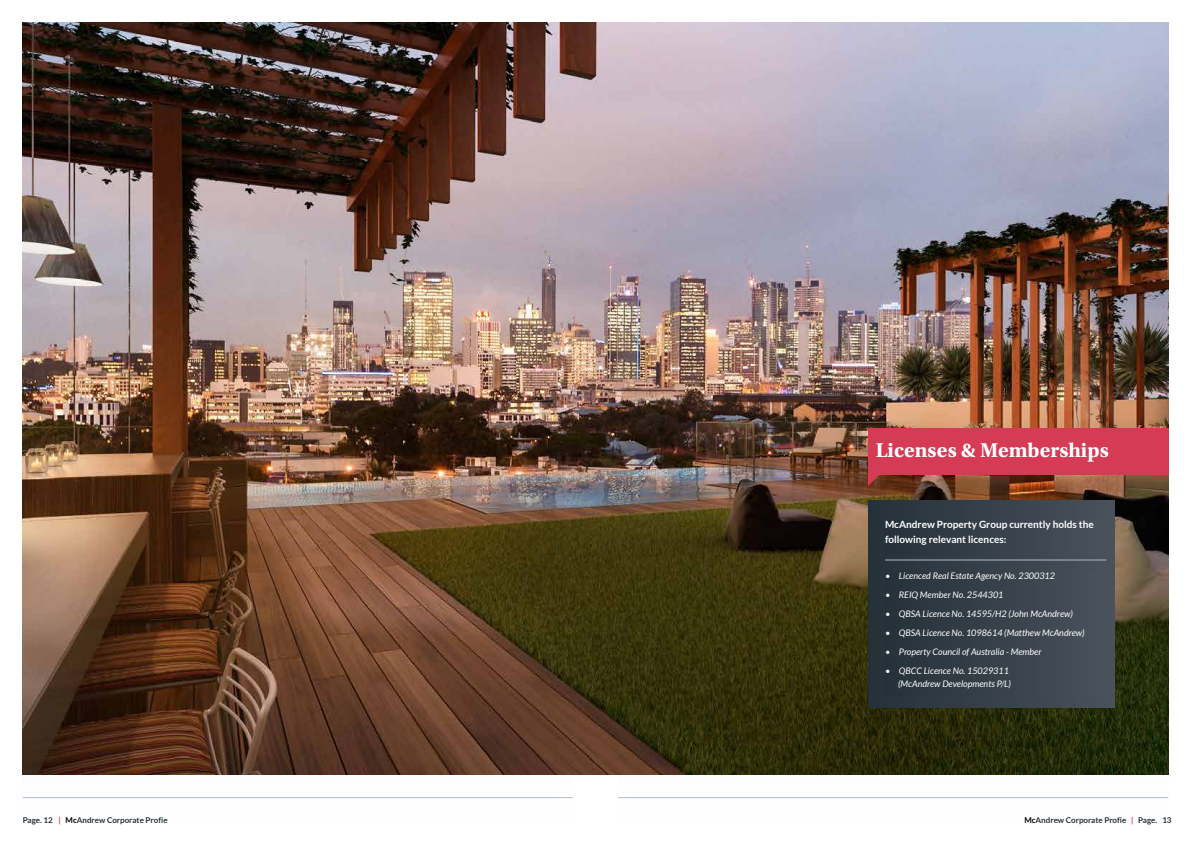
<style>
.page{position:relative;width:1191px;height:842px;background:#fff}
.page>*{position:absolute;margin:0;border:0;box-sizing:border-box;transform-origin:0 0}
.t1{font:700 21px "Utopia Std";color:#fff}
.t2{font:700 10px/15px "Lato";color:#fff}
.t3{font:italic 9px/13px "Lato";color:#fff;text-align:right}
.t4{font:700 8px "Lato";color:#253139}
.s1{color:#d63b55}
.s2{color:#000}
</style>
<div class="page">
<hr style="left:618px;top:797px;width:550px;height:1px;background:#afbacd">
<hr style="left:23px;top:797px;width:550px;height:1px;background:#afbacd">
<img style="left:23px;top:23px;width:1145px;height:752px">
<div style="left:868px;top:428px;width:300px;height:46px;background:#d63b55"></div>
<svg style="left:868px;top:474px;width:11px;height:12px"></svg>
<div style="left:868px;top:501px;width:246px;height:207px;background:linear-gradient(to right,#27333b,#4b535d)"></div>
<div style="left:885px;top:520px;width:217px;height:34px;background:linear-gradient(to right,#253139,#49515a)"></div>
<div style="left:885px;top:572px;width:221px;height:125px;background:linear-gradient(to right,#253139,#49515a)"></div>
<hr style="left:885px;top:560px;width:221px;height:1px;background:#afbacd">
<h1 class="t1" style="left:875px;top:437px;width:234px">Licenses &amp; Memberships</h1>
<p class="t2" style="left:885px;top:517px;width:210px">McAndrew Property Group currently holds the following relevant licences:</p>
<p class="t3" style="left:885px;top:570px;width:171px">• Licenced Real Estate Agency No. 2300312</p>
<p class="t3" style="left:885px;top:589px;width:120px">• REIQ Member No. 2544301</p>
<p class="t3" style="left:885px;top:608px;width:189px">• QBSA Licence No. 14595/H2 (John McAndrew)</p>
<p class="t3" style="left:885px;top:627px;width:201px">• QBSA Licence No. 1098614 (Matthew McAndrew)</p>
<p class="t3" style="left:885px;top:646px;width:158px">• Property Council of Australia - Member</p>
<p class="t3" style="left:885px;top:665px;width:127px">• QBCC Licence No. 15029311 (McAndrew Developments P/L)</p>
<p class="t4" style="left:23px;top:815px;width:146px">Page. 12 <span class="s1">|</span> <span class="s2">Mc</span>Andrew Corporate Profie</p>
<p class="t4" style="left:1024px;top:815px;width:149px"><span class="s2">Mc</span>Andrew Corporate Profie <span class="s1">|</span> Page. 13</p>
</div>
